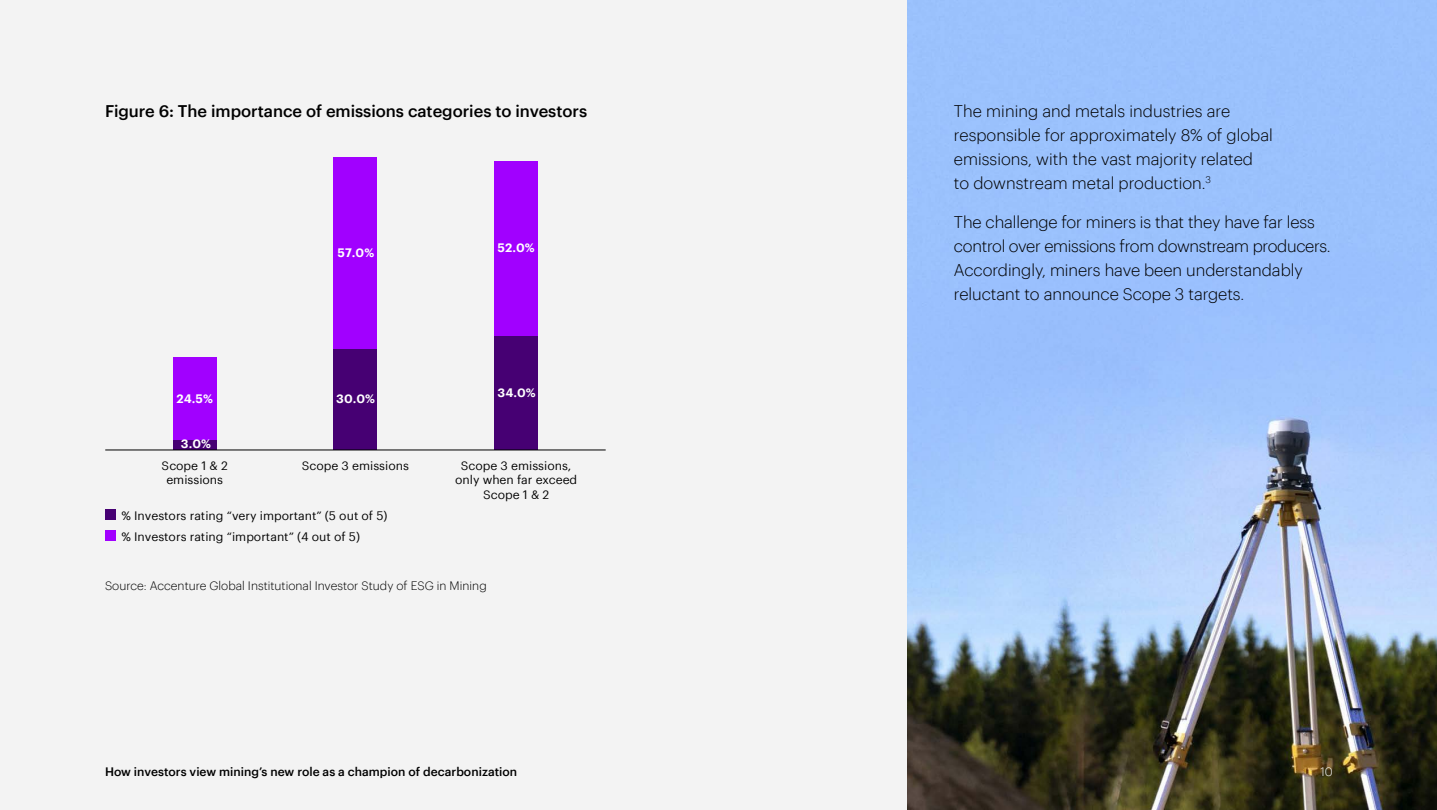
<style>
.page{position:relative;width:1437px;height:810px;background:#fff}
.page>*{position:absolute;margin:0;border:0;box-sizing:border-box;transform-origin:0 0}
.t1{font:300 16.5px/24px "Graphik";letter-spacing:-.005em;color:#000}
.t2{font:500 16.5px "Graphik";letter-spacing:-.005em;color:#000}
.t3{font:12px/14.4px "Graphik";color:#000;text-align:center}
.t4{font:300 12px "Graphik";color:#000}
.t5{font:500 12px "Graphik";color:#000}
.t6{font:600 12px "Graphik";color:#fff}
.t7{font:300 12px "Graphik";color:#fff}
</style>
<div class="page">
<div style="left:0;top:0;width:908px;height:810px;background:#f3f3f3"></div>
<img style="left:908px;top:0;width:528px;height:810px">
<div style="left:105px;top:530px;width:11px;height:11px;background:#a100ff"></div>
<div style="left:105px;top:509px;width:11px;height:11px;background:#460073"></div>
<div style="left:173px;top:440px;width:43px;height:10px;background:#460073"></div>
<div style="left:173px;top:358px;width:43px;height:82px;background:#a100ff"></div>
<div style="left:334px;top:349px;width:43px;height:101px;background:#460073"></div>
<div style="left:334px;top:158px;width:43px;height:191px;background:#a100ff"></div>
<div style="left:494px;top:336px;width:44px;height:114px;background:#460073"></div>
<div style="left:494px;top:161px;width:44px;height:175px;background:#a100ff"></div>
<hr style="left:105px;top:450px;width:500px;height:1px;background:#000">
<p class="t2" style="left:105px;top:98px;width:484px">Figure 6: The importance of emissions categories to investors</p>
<p class="t6" style="left:176px;top:389px;width:38px">24.5%</p>
<p class="t6" style="left:181px;top:434px;width:32px">3.0%</p>
<p class="t6" style="left:337px;top:244px;width:38px">57.0%</p>
<p class="t6" style="left:336px;top:390px;width:40px">30.0%</p>
<p class="t6" style="left:497px;top:239px;width:39px">52.0%</p>
<p class="t6" style="left:497px;top:383px;width:39px">34.0%</p>
<p class="t3" style="left:162px;top:457px;width:68px">Scope 1 &amp; 2 emissions</p>
<p class="t3" style="left:302px;top:457px;width:109px">Scope 3 emissions</p>
<p class="t3" style="left:455px;top:457px;width:124px">Scope 3 emissions, only when far exceed<br>Scope 1 &amp; 2</p>
<p class="t3" style="left:121px;top:529px;width:240px">% Investors rating “important” (4 out of 5)</p>
<p class="t3" style="left:121px;top:507px;width:268px">% Investors rating “very important” (5 out of 5)</p>
<p class="t4" style="left:105px;top:577px;width:383px">Source: Accenture Global Institutional Investor Study of ESG in Mining</p>
<p class="t1" style="left:954px;top:98px;width:320px">The mining and metals industries are responsible for approximately 8% of global emissions, with the vast majority related<br>to downstream metal production.<sup>3</sup></p>
<p class="t1" style="left:954px;top:209px;width:378px">The challenge for miners is that they have far less control over emissions from downstream producers.<br>Accordingly, miners have been understandably reluctant to announce Scope 3 targets.</p>
<p class="t5" style="left:105px;top:763px;width:414px">How investors view mining’s new role as a champion of decarbonization</p>
<p class="t7" style="left:1320px;top:763px;width:14px">10</p>
</div>
